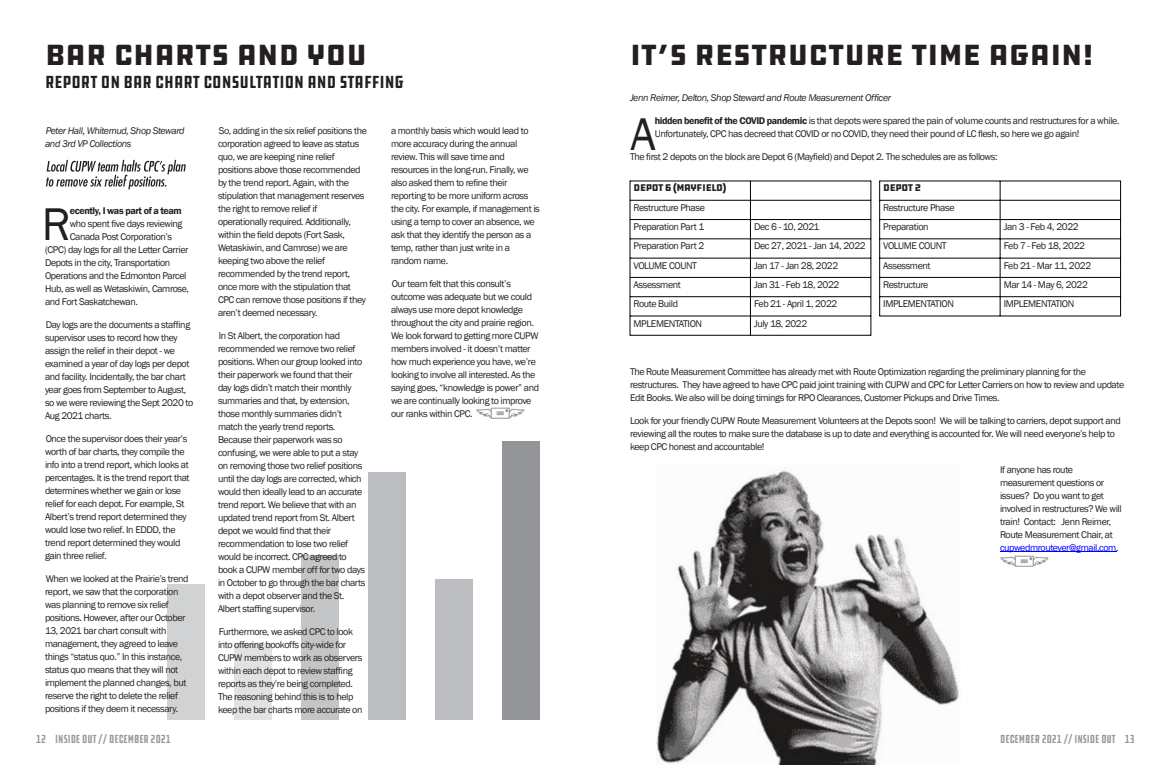
<style>
.page{position:relative;width:1170px;height:765px;background:#fff}
.page>*{position:absolute;margin:0;border:0;box-sizing:border-box;transform-origin:0 0}
.t1{font:47.1px "Franklin Gothic";color:#231f20}
.t2{font:30px "DDC Hardware";color:#231f20}
.t3{font:condensed 18px "DDC Hardware";color:#231f20}
.t4{font:extra-condensed 12px "DDC Hardware";color:#949698}
.t5{font:10px/13px "Franklin Gothic";letter-spacing:-.04em;color:#231f20}
.t6{font:italic 10px/13px "Franklin Gothic";letter-spacing:-.04em;color:#231f20}
.t7{font:600 10px "Franklin Gothic";letter-spacing:-.04em;color:#231f20}
.t8{font:10px "DDC Hardware";letter-spacing:-.04em;color:#231f20}
.s1{font-weight:600}
.s2{color:#00f}
</style>
<div class="page">
<div style="left:369px;top:472px;width:37px;height:248px;background:#bcbdc0"></div>
<div style="left:436px;top:579px;width:37px;height:141px;background:#bcbdc0"></div>
<div style="left:503px;top:442px;width:37px;height:278px;background:#939598"></div>
<div style="left:168px;top:585px;width:37px;height:135px;background:#d0d2d3"></div>
<div style="left:235px;top:643px;width:37px;height:77px;background:#e1e2e3"></div>
<div style="left:302px;top:555px;width:37px;height:165px;background:#c3c5c7"></div>
<svg style="left:46px;top:160px;width:140px;height:29px"></svg>
<img style="left:476px;top:407px;width:48px;height:12px">
<hr style="left:1000px;top:551px;width:116px;height:1px;background:#00f">
<img style="left:1000px;top:555px;width:48px;height:11px">
<hr style="left:630px;top:181px;width:1px;height:155px;background:#000">
<hr style="left:871px;top:181px;width:1px;height:155px;background:#000">
<hr style="left:750px;top:181px;width:1px;height:154px;background:#000">
<hr style="left:630px;top:181px;width:241px;height:1px;background:#000">
<hr style="left:630px;top:200px;width:241px;height:1px;background:#000">
<hr style="left:630px;top:219px;width:241px;height:1px;background:#000">
<hr style="left:630px;top:239px;width:241px;height:1px;background:#000">
<hr style="left:630px;top:258px;width:241px;height:1px;background:#000">
<hr style="left:630px;top:277px;width:241px;height:1px;background:#000">
<hr style="left:630px;top:296px;width:241px;height:1px;background:#000">
<hr style="left:630px;top:316px;width:241px;height:1px;background:#000">
<hr style="left:630px;top:335px;width:241px;height:1px;background:#000">
<hr style="left:879px;top:181px;width:1px;height:135px;background:#000">
<hr style="left:1120px;top:181px;width:1px;height:135px;background:#000">
<hr style="left:1000px;top:181px;width:1px;height:135px;background:#000">
<hr style="left:880px;top:181px;width:241px;height:1px;background:#000">
<hr style="left:880px;top:200px;width:241px;height:1px;background:#000">
<hr style="left:880px;top:219px;width:241px;height:1px;background:#000">
<hr style="left:880px;top:239px;width:241px;height:1px;background:#000">
<hr style="left:880px;top:258px;width:241px;height:1px;background:#000">
<hr style="left:880px;top:277px;width:241px;height:1px;background:#000">
<hr style="left:880px;top:296px;width:241px;height:1px;background:#000">
<hr style="left:880px;top:316px;width:241px;height:1px;background:#000">
<img style="left:657px;top:468px;width:302px;height:297px">
<h2 class="t2" style="left:45px;top:41px;width:323px">BAR CHARTS AND YOU</h2>
<h3 class="t3" style="left:45px;top:74px;width:361px">REPORT ON BAR CHART CONSULTATION AND STAFFING</h3>
<p class="t6" style="left:45px;top:124px;width:141px">Peter Hall, Whitemud, Shop Steward and 3rd VP Collections</p>
<h1 class="t1" style="left:42px;top:207px;width:30px">R</h1>
<p class="t7" style="left:70px;top:207px;width:114px">ecently, I was part of a team</p>
<p class="t5" style="left:70px;top:217px;width:114px">who spent five days reviewing</p>
<p class="t5" style="left:70px;top:230px;width:104px">Canada Post Corporation’s</p>
<p class="t5" style="left:45px;top:243px;width:145px">(CPC) day logs for all the Letter Carrier</p>
<p class="t5" style="left:45px;top:256px;width:127px">Depots in the city, Transportation</p>
<p class="t5" style="left:45px;top:269px;width:143px">Operations and the Edmonton Parcel</p>
<p class="t5" style="left:45px;top:282px;width:146px">Hub, as well as Wetaskiwin, Camrose,</p>
<p class="t5" style="left:45px;top:295px;width:95px">and Fort Saskatchewan.</p>
<p class="t5" style="left:45px;top:318px;width:150px">Day logs are the documents a staffing supervisor uses to record how they assign the relief in their depot - we examined a year of day logs per depot and facility. Incidentally, the bar chart year goes from September to August, so we were reviewing the Sept 2020 to Aug 2021 charts.</p>
<p class="t5" style="left:45px;top:432px;width:146px">Once the supervisor does their year’s worth of bar charts, they compile the info into a trend report, which looks at percentages. It is the trend report that determines whether we gain or lose relief for each depot. For example, St Albert’s trend report determined they would lose two relief. In EDDD, the trend report determined they would gain three relief.</p>
<p class="t5" style="left:45px;top:572px;width:145px">When we looked at the Prairie’s trend report, we saw that the corporation was planning to remove six relief positions. However, after our October 13, 2021 bar chart consult with management, they agreed to leave things “status quo.” In this instance, status quo means that they will not implement the planned changes, but reserve the right to delete the relief positions if they deem it necessary.</p>
<p class="t5" style="left:218px;top:124px;width:150px">So, adding in the six relief positions the corporation agreed to leave as status quo, we are keeping nine relief positions above those recommended by the trend report. Again, with the stipulation that management reserves the right to remove relief if operationally required. Additionally, within the field depots (Fort Sask, Wetaskiwin, and Camrose) we are keeping two above the relief recommended by the trend report, once more with the stipulation that CPC can remove those positions if they aren’t deemed necessary.</p>
<p class="t5" style="left:218px;top:329px;width:149px">In St Albert, the corporation had recommended we remove two relief positions. When our group looked into their paperwork we found that their day logs didn’t match their monthly summaries and that, by extension, those monthly summaries didn’t match the yearly trend reports.<br>Because their paperwork was so confusing, we were able to put a stay on removing those two relief positions until the day logs are corrected, which would then ideally lead to an accurate trend report. We believe that with an updated trend report from St. Albert depot we would find that their recommendation to lose two relief would be incorrect. CPC agreed to book a CUPW member off for two days in October to go through the bar charts with a depot observer and the St.<br>Albert staffing supervisor.</p>
<p class="t5" style="left:218px;top:625px;width:146px">Furthermore, we asked CPC to look into offering bookoffs city-wide for CUPW members to work as observers within each depot to review staffing reports as they’re being completed.<br>The reasoning behind this is to help keep the bar charts more accurate on</p>
<p class="t5" style="left:391px;top:124px;width:150px">a monthly basis which would lead to more accuracy during the annual review. This will save time and resources in the long-run. Finally, we also asked them to refine their reporting to be more uniform across the city. For example, if management is using a temp to cover an absence, we ask that they identify the person as a temp, rather than just write in a random name.</p>
<p class="t5" style="left:391px;top:277px;width:150px">Our team felt that this consult’s outcome was adequate but we could always use more depot knowledge throughout the city and prairie region.<br>We look forward to getting more CUPW members involved - it doesn’t matter how much experience you have, we’re looking to involve all interested. As the saying goes, “knowledge is power” and we are continually looking to improve our ranks within CPC.</p>
<h2 class="t2" style="left:630px;top:41px;width:465px">IT’S RESTRUCTURE TIME AGAIN!</h2>
<p class="t6" style="left:630px;top:92px;width:263px">Jenn Reimer, Delton, Shop Steward and Route Measurement Officer</p>
<h1 class="t1" style="left:631px;top:117px;width:27px">A</h1>
<p class="t5" style="left:655px;top:115px;width:466px"><span class="s1">hidden benefit of the COVID pandemic</span> is that depots were spared the pain of volume counts and restructures for a while.<br>Unfortunately, CPC has decreed that COVID or no COVID, they need their pound of LC flesh, so here we go again!</p>
<p class="t5" style="left:630px;top:151px;width:369px">The first 2 depots on the block are Depot 6 (Mayfield) and Depot 2. The schedules are as follows:</p>
<p class="t8" style="left:634px;top:183px;width:94px">DEPOT 6 (MAYFIELD)</p>
<p class="t5" style="left:634px;top:199px;width:73px;line-height:19.3px">Restructure Phase<br>Preparation Part 1</p>
<p class="t5" style="left:754px;top:221px;width:67px">Dec 6 - 10, 2021</p>
<p class="t5" style="left:634px;top:240px;width:72px">Preparation Part 2</p>
<p class="t5" style="left:754px;top:240px;width:113px">Dec 27, 2021 - Jan 14, 2022</p>
<p class="t5" style="left:634px;top:260px;width:65px">VOLUME COUNT</p>
<p class="t5" style="left:754px;top:260px;width:86px">Jan 17 - Jan 28, 2022</p>
<p class="t5" style="left:634px;top:279px;width:49px">Assessment</p>
<p class="t5" style="left:754px;top:279px;width:87px">Jan 31 - Feb 18, 2022</p>
<p class="t5" style="left:634px;top:298px;width:46px">Route Build</p>
<p class="t5" style="left:754px;top:298px;width:85px">Feb 21 - April 1, 2022</p>
<p class="t5" style="left:634px;top:318px;width:70px">MPLEMENTATION</p>
<p class="t5" style="left:754px;top:318px;width:55px">July 18, 2022</p>
<p class="t8" style="left:883px;top:183px;width:40px">DEPOT 2</p>
<p class="t5" style="left:883px;top:199px;width:73px;line-height:19.3px">Restructure Phase<br>Preparation</p>
<p class="t5" style="left:1004px;top:221px;width:76px">Jan 3 - Feb 4, 2022</p>
<p class="t5" style="left:883px;top:240px;width:65px">VOLUME COUNT</p>
<p class="t5" style="left:1004px;top:240px;width:83px">Feb 7 - Feb 18, 2022</p>
<p class="t5" style="left:883px;top:260px;width:49px">Assessment</p>
<p class="t5" style="left:1004px;top:260px;width:89px">Feb 21 - Mar 11, 2022</p>
<p class="t5" style="left:883px;top:279px;width:47px">Restructure</p>
<p class="t5" style="left:1004px;top:279px;width:86px">Mar 14 - May 6, 2022</p>
<p class="t5" style="left:883px;top:298px;width:72px">IMPLEMENTATION</p>
<p class="t5" style="left:1004px;top:298px;width:72px">IMPLEMENTATION</p>
<p class="t5" style="left:630px;top:366px;width:496px">The Route Measurement Committee has already met with Route Optimization regarding the preliminary planning for the restructures. They have agreed to have CPC paid joint training with CUPW and CPC for Letter Carriers on how to review and update<br>Edit Books. We also will be doing timings for RPO Clearances, Customer Pickups and Drive Times.</p>
<p class="t5" style="left:630px;top:415px;width:492px">Look for your friendly CUPW Route Measurement Volunteers at the Depots soon! We will be talking to carriers, depot support and reviewing all the routes to make sure the database is up to date and everything is accounted for. We will need everyone’s help to keep CPC honest and accountable!</p>
<p class="t5" style="left:1000px;top:464px;width:123px">If anyone has route measurement questions or issues? Do you want to get involved in restructures? We will train! Contact: Jenn Reimer,<br>Route Measurement Chair, at <span class="s2">cupwedmroutever@gmail.com</span>.</p>
<p class="t4" style="left:36px;top:733px;width:136px">12 INSIDE OUT // DECEMBER 2021</p>
<p class="t4" style="left:1000px;top:733px;width:136px">DECEMBER 2021 // INSIDE OUT 13</p>
</div>
